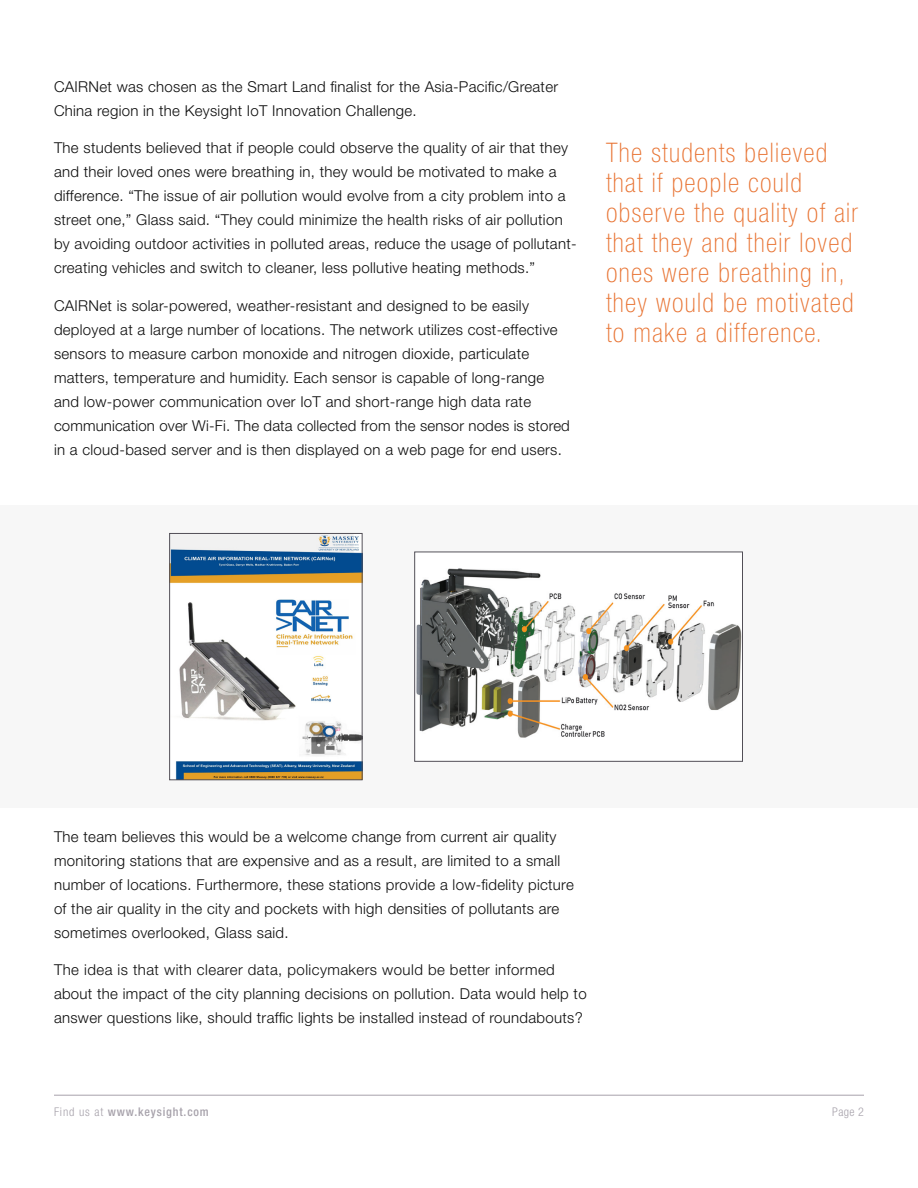
<style>
.page{position:relative;width:918px;height:1188px;background:#fff}
.page>*{position:absolute;margin:0;border:0;box-sizing:border-box;transform-origin:0 0}
.KT_-_Body_Text{font:100 condensed 27px/30px "Helvetica Neue LT Std";letter-spacing:.05em;color:#e87332}
.KT_-_Body_Text-2{font:300 15px/24px "Helvetica Neue LT Std";letter-spacing:.02em;color:#0d0d0d}
.t1{font:500 condensed 12px "Helvetica Neue LT Std";letter-spacing:.07em;color:#a7a2ab}
.t2{font:300 condensed 12px "Helvetica Neue LT Std";color:#a7a2ab}
.s1{font-weight:300}
</style>
<div class="page">
<hr style="left:54px;top:1095px;width:810px;height:1px;background:#a7a2ab">
<div style="left:0;top:505px;width:918px;height:303px;background:#f7f7f7"></div>
<img style="left:171px;top:535px;width:189px;height:243px">
<div style="left:169px;top:533px;width:193px;height:247px;border:1px solid #524f57"></div>
<div style="left:415px;top:552px;width:327px;height:209px;background:#fff"></div>
<img style="left:416px;top:568px;width:325px;height:170px">
<div style="left:414px;top:552px;width:329px;height:210px;border:1px solid #524f57"></div>
<p class="KT_-_Body_Text-2" style="left:54px;top:74px;width:506px">CAIRNet was chosen as the Smart Land finalist for the Asia-Pacific/Greater<br>China region in the Keysight IoT Innovation Challenge.</p>
<p class="KT_-_Body_Text-2" style="left:54px;top:136px;width:524px">The students believed that if people could observe the quality of air that they and their loved ones were breathing in, they would be motivated to make a difference. “The issue of air pollution would evolve from a city problem into a street one,” Glass said. “They could minimize the health risks of air pollution by avoiding outdoor activities in polluted areas, reduce the usage of pollutant&shy;creating vehicles and switch to cleaner, less pollutive heating methods.”</p>
<p class="KT_-_Body_Text-2" style="left:54px;top:293px;width:517px">CAIRNet is solar-powered, weather-resistant and designed to be easily deployed at a large number of locations. The network utilizes cost-effective sensors to measure carbon monoxide and nitrogen dioxide, particulate matters, temperature and humidity. Each sensor is capable of long-range and low-power communication over IoT and short-range high data rate communication over Wi-Fi. The data collected from the sensor nodes is stored in a cloud-based server and is then displayed on a web page for end users.</p>
<p class="KT_-_Body_Text" style="left:606px;top:137px;width:254px">The students believed that if people could observe the quality of air that they and their loved ones were breathing in, they would be motivated to make a difference.</p>
<p class="KT_-_Body_Text-2" style="left:54px;top:824px;width:521px">The team believes this would be a welcome change from current air quality monitoring stations that are expensive and as a result, are limited to a small number of locations. Furthermore, these stations provide a low-fidelity picture of the air quality in the city and pockets with high densities of pollutants are sometimes overlooked, Glass said.</p>
<p class="KT_-_Body_Text-2" style="left:54px;top:958px;width:534px">The idea is that with clearer data, policymakers would be better informed about the impact of the city planning decisions on pollution. Data would help to answer questions like, should traffic lights be installed instead of roundabouts?</p>
<p class="t1" style="left:54px;top:1104px;width:156px"><span class="s1">Find us at</span> www.keysight.com</p>
<p class="t2" style="left:832px;top:1104px;width:33px">Page 2</p>
</div>
